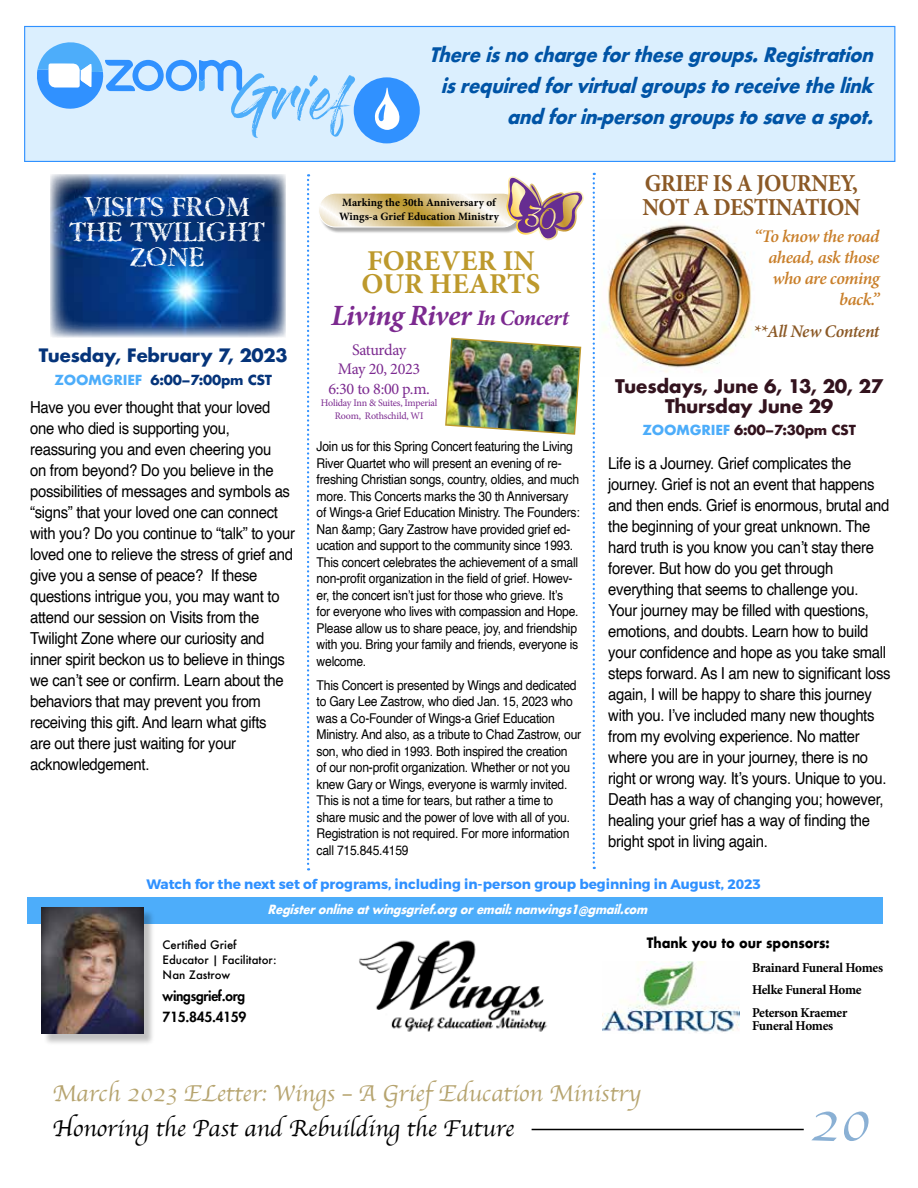
<style>
.page{position:relative;width:918px;height:1188px;background:#fff}
.page>*{position:absolute;margin:0;border:0;box-sizing:border-box;transform-origin:0 0}
.t1{font:57px "Apple Chancery";color:#8ab0d4}
.t2{font:29.55px/25px "Twylite Zone";color:#fff;text-align:center}
.t3{font:italic 700 29.4px "Minion Pro";letter-spacing:-.025em;color:#7c2a90}
.t4{font:700 28.8px/23.2px "Minion Pro";color:#bd992c}
.t5{font:700 24.45px/24px "Minion Pro";letter-spacing:-.02em;color:#8b5926;scale:.93 1}
.t6{font:24px "Apple Chancery";color:#b6a46f}
.t7{font:24px "Apple Chancery";color:#000}
.t8{font:italic 700 19.5px/30.9px "Futura";color:#0054a6;text-align:right;scale:.9 1}
.t9{font:700 18.3px/19.6px "Futura";letter-spacing:-.02em;color:#33131e;text-align:center}
.t10{font:700 18px "Futura";letter-spacing:-.02em;color:#05347a}
.t11{font:italic 600 17.7px/21.3px "Minion Pro";letter-spacing:-.025em;color:#c97f2a;text-align:right}
.t12{font:italic 600 17.7px "Minion Pro";letter-spacing:-.025em;color:#8b5926}
.t13{font:16.5px/21px "Helvetica";letter-spacing:-.02em;color:#000;scale:.9 1}
.t14{font:16.2px/19.4px "Minion Pro";letter-spacing:-.02em;color:#7c2a90;text-align:center}
.t15{font:700 13.8px "Futura";color:#000;scale:.9 1}
.t16{font:700 13.65px "Montserrat";color:#3091ff}
.t17{font:800 13.65px/20.5px "Futura Std";letter-spacing:-.02em;color:#000}
.t18{font:13.5px/16.5px "Helvetica";letter-spacing:-.02em;color:#000;scale:.9 1}
.t19{font:700 13.5px/22.2px "Minion Pro";letter-spacing:-.02em;color:#000}
.t20{font:700 13.5px "Futura";letter-spacing:-.02em;color:#05347a}
.t21{font:700 13.5px "Futura";letter-spacing:-.02em;color:#33131e}
.t22{font:italic 700 12.3px "Futura";color:#fff;scale:.9 1}
.t23{font:500 11.4px/14.9px "Futura";color:#000}
.t24{font:700 11.25px/13.8px "Minion Pro";color:#000}
.t25{font:10.05px/12.5px "Minion Pro";letter-spacing:-.02em;color:#7c2a90;text-align:center}
.s1{color:#4dadfa}
.s2{font-size:22.05px}
</style>
<div class="page">
<hr style="left:532px;top:1129px;width:272px;height:1px;background:#000">
<div style="left:24px;top:26px;width:871px;height:136px;background:#dbeffe;border:1px solid #3091ff"></div>
<img style="left:359px;top:940px;width:188px;height:92px">
<img style="left:602px;top:961px;width:137px;height:72px">
<div style="left:27px;top:897px;width:856px;height:27px;background:#4dadfa"></div>
<svg style="left:37px;top:42px;width:318px;height:96px"></svg>
<div style="left:354px;top:77px;width:66px;height:66px;background:#3091ff;border-radius:50%"></div>
<svg style="left:374px;top:88px;width:26px;height:42px"></svg>
<div style="left:44px;top:909px;width:111px;height:136px;background:#000;opacity:.25"></div>
<img style="left:42px;top:907px;width:101px;height:126px">
<svg style="left:593px;top:173px;width:2px;height:696px"></svg>
<svg style="left:307px;top:174px;width:2px;height:696px"></svg>
<img style="left:50px;top:174px;width:236px;height:164px">
<div style="left:319px;top:194px;width:207px;height:39px;background:#000;opacity:.34"></div>
<svg style="left:319px;top:193px;width:200px;height:34px"></svg>
<div style="left:318px;top:193px;width:202px;height:34px;border:1px solid #fff;border-radius:17px"></div>
<svg style="left:506px;top:176px;width:78px;height:65px"></svg>
<img style="left:445px;top:337px;width:137px;height:98px">
<img style="left:602px;top:224px;width:150px;height:148px">
<h2 class="t2" style="left:69px;top:196px;width:197px">VISITS FROM<br>THE TWILIGHT<br>ZONE</h2>
<p class="t10" style="left:39px;top:342px;width:250px">Tuesday, February 7, 2023</p>
<p class="t20" style="left:54px;top:370px;width:219px"><span class="s1">ZOOMGRIEF</span> 6:00–7:00pm CST</p>
<p class="t13" style="left:30px;top:397px;width:296px">Have you ever thought that your loved one who died is supporting you, reassuring you and even cheering you<br>on from beyond? Do you believe in the possibilities of messages and symbols as “signs” that your loved one can connect with you? Do you continue to “talk” to your loved one to relieve the stress of grief and give you a sense of peace? If these questions intrigue you, you may want to attend our session on Visits from the Twilight Zone where our curiosity and inner spirit beckon us to believe in things we can’t see or confirm. Learn about the behaviors that may prevent you from receiving this gift. And learn what gifts<br>are out there just waiting for your acknowledgement.</p>
<p class="t8" style="left:429px;top:40px;width:502px">Thereisnochargeforthesegroups.Registration isrequiredforvirtualgroupstoreceivethelink andforin-persongroupstosaveaspot.</p>
<p class="t24" style="left:339px;top:195px;width:161px">Marking the 30th Anniversary of<br>Wings-a Grief Education Ministry</p>
<h3 class="t4" style="left:362px;top:249px;width:180px">FOREVER IN<br>OUR HEARTS</h3>
<h3 class="t3" style="left:331px;top:294px;width:239px">Living River <span class="s2">In Concert</span></h3>
<p class="t14" style="left:328px;top:340px;width:103px">Saturday<br>May 20, 2023<br>6:30 to 8:00 p.m.</p>
<p class="t25" style="left:321px;top:397px;width:118px">Holiday Inn &amp; Suites, Imperial<br>Room, Rothschild, WI</p>
<p class="t18" style="left:317px;top:439px;width:294px">Join us for this Spring Concert featuring the Living River Quartet who will present an evening of re&shy;freshing Christian songs, country, oldies, and much more. This Concerts marks the 30 th Anniversary of Wings-a Grief Education Ministry. The Founders:<br>Nan &amp;amp; Gary Zastrow have provided grief ed&shy;ucation and support to the community since 1993.<br>This concert celebrates the achievement of a small non-profit organization in the field of grief. Howev&shy;er, the concert isn’t just for those who grieve. It’s for everyone who lives with compassion and Hope.<br>Please allow us to share peace, joy, and friendship with you. Bring your family and friends, everyone is welcome.</p>
<p class="t18" style="left:317px;top:677px;width:295px">This Concert is presented by Wings and dedicated to Gary Lee Zastrow, who died Jan. 15, 2023 who was a Co-Founder of Wings-a Grief Education Ministry. And also, as a tribute to Chad Zastrow, our son, who died in 1993. Both inspired the creation<br>of our non-profit organization. Whether or not you knew Gary or Wings, everyone is warmly invited.<br>This is not a time for tears, but rather a time to share music and the power of love with all of you.<br>Registration is not required. For more information call 715.845.4159</p>
<h3 class="t5" style="left:642px;top:171px;width:236px">GRIEF IS A JOURNEY,<br>NOT A DESTINATION</h3>
<p class="t11" style="left:754px;top:225px;width:127px">“To know the road ahead, ask those who are coming back.”</p>
<p class="t12" style="left:753px;top:319px;width:128px">**All New Content</p>
<p class="t9" style="left:615px;top:376px;width:270px">Tuesdays, June 6, 13, 20, 27<br>Thursday June 29</p>
<p class="t21" style="left:642px;top:420px;width:215px"><span class="s1">ZOOMGRIEF</span> 6:00–7:30pm CST</p>
<p class="t13" style="left:608px;top:453px;width:315px">Life is a Journey. Grief complicates the journey. Grief is not an event that happens and then ends. Grief is enormous, brutal and the beginning of your great unknown. The hard truth is you know you can’t stay there forever. But how do you get through everything that seems to challenge you.<br>Your journey may be filled with questions, emotions, and doubts. Learn how to build your confidence and hope as you take small steps forward. As I am new to significant loss again, I will be happy to share this journey with you. I’ve included many new thoughts from my evolving experience. No matter where you are in your journey, there is no right or wrong way. It’s yours. Unique to you.<br>Death has a way of changing you; however, healing your grief has a way of finding the bright spot in living again.</p>
<p class="t16" style="left:147px;top:876px;width:616px">Watch for the next set of programs, including in-person group beginning in August, 2023</p>
<p class="t22" style="left:268px;top:901px;width:428px">Registeronlineatwingsgrief.orgoremail:nanwings1@gmail.com</p>
<p class="t23" style="left:163px;top:938px;width:76px">Certified Grief</p>
<p class="t15" style="left:647px;top:933px;width:205px">Thank you to our sponsors:</p>
<p class="t23" style="left:163px;top:952px;width:115px">Educator | Facilitator:<br>Nan Zastrow</p>
<p class="t19" style="left:752px;top:957px;width:132px">Brainard Funeral Homes<br>Helke Funeral Home<br>Peterson Kraemer</p>
<p class="t19" style="left:752px;top:1015px;width:83px">Funeral Homes</p>
<p class="t17" style="left:163px;top:986px;width:85px">wingsgrief.org<br>715.845.4159</p>
<h3 class="t6" style="left:52px;top:1074px;width:590px">March 2023 ELetter: Wings – A Grief Education Ministry</h3>
<h3 class="t7" style="left:52px;top:1109px;width:463px">Honoring the Past and Rebuilding the Future</h3>
<h1 class="t1" style="left:809px;top:1077px;width:62px">20</h1>
</div>
